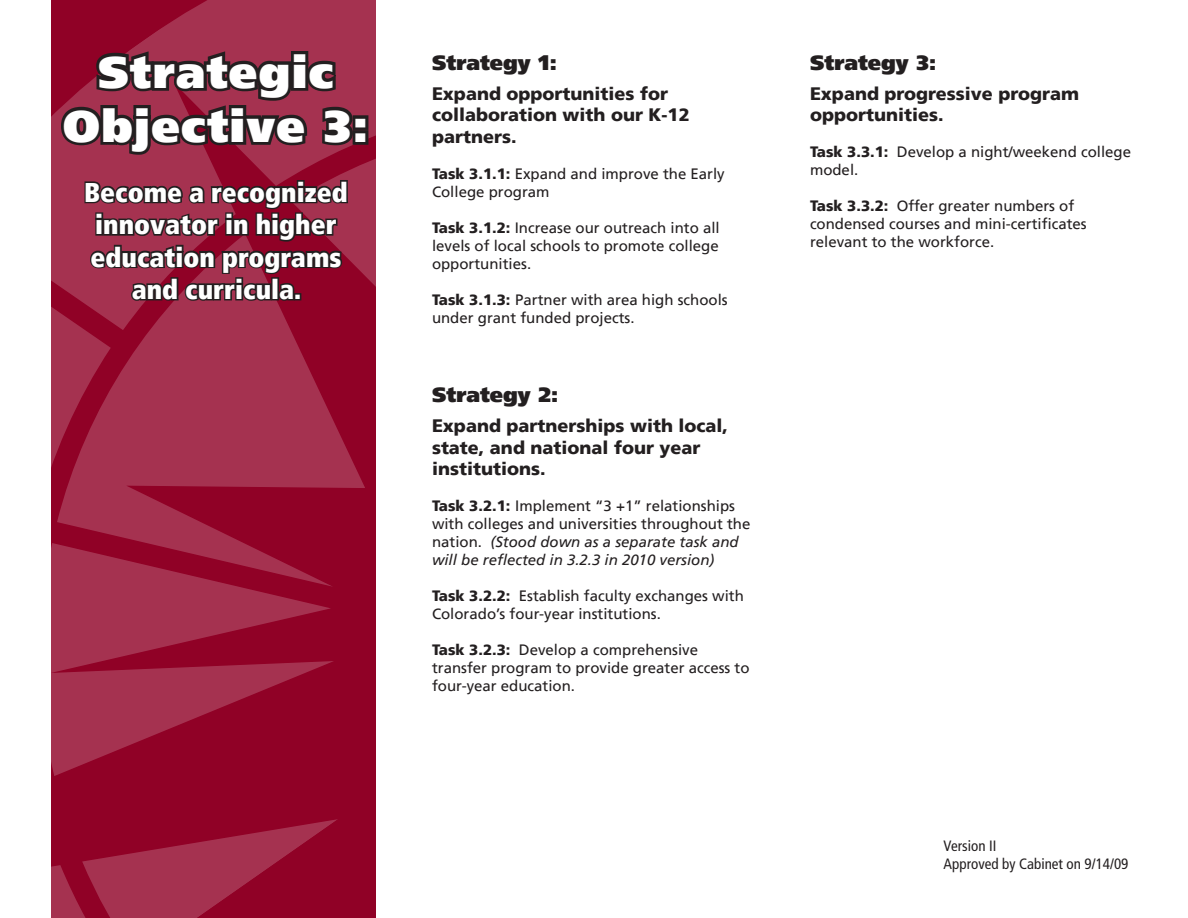
<style>
.page{position:relative;width:1188px;height:918px;background:#fff}
.page>*{position:absolute;margin:0;border:0;box-sizing:border-box;transform-origin:0 0}
.t1{font:900 45px/54px "Frutiger LT";letter-spacing:.03em;color:#fff;text-align:center}
.t2{font:900 condensed 27px/32.4px "Frutiger LT";color:#fff;text-align:center}
.t3{font:900 21px "Frutiger LT";color:#231f20}
.t4{font:900 18px/21.6px "Frutiger LT";color:#231f20}
.t5{font:15px/18px "Frutiger LT";color:#231f20}
.t6{font:condensed 15px/18px "Frutiger LT";color:#231f20}
.s1{font-weight:900}
.s2{font-style:italic}
</style>
<div class="page">
<svg style="left:51px;top:0;width:325px;height:918px;background:#9a193b"></svg>
<svg style="left:57px;top:40px;width:314px;height:263px;background:#762339"></svg>
<div style="left:294px;top:293px;width:7px;height:7px;border:3px solid #231f20"></div>
<h1 class="t1" style="left:63px;top:45px;width:307px">Strategic<br>Objective 3:</h1>
<h2 class="t2" style="left:84px;top:176px;width:265px">Become a recognized innovator in higher education programs and curricula.</h2>
<h3 class="t3" style="left:432px;top:50px;width:127px">Strategy 1:</h3>
<p class="t4" style="left:432px;top:83px;width:259px">Expand opportunities for collaboration with our K-12 partners.</p>
<p class="t5" style="left:432px;top:165px;width:294px"><span class="s1">Task 3.1.1:</span> Expand and improve the Early<br>College program</p>
<p class="t5" style="left:432px;top:219px;width:289px;text-align:justify"><span class="s1">Task 3.1.2:</span> Increase our outreach into all levels of local schools to promote college opportunities.</p>
<p class="t5" style="left:432px;top:291px;width:297px"><span class="s1">Task 3.1.3:</span> Partner with area high schools under grant funded projects.</p>
<h3 class="t3" style="left:432px;top:382px;width:128px">Strategy 2:</h3>
<p class="t4" style="left:432px;top:415px;width:298px">Expand partnerships with local, state, and national four year institutions.</p>
<p class="t5" style="left:432px;top:497px;width:320px"><span class="s1">Task 3.2.1:</span> Implement “3 +1” relationships with colleges and universities throughout the nation. <span class="s2">(Stood down as a separate task and will be reflected in 3.2.3 in 2010 version)</span></p>
<p class="t5" style="left:432px;top:587px;width:313px"><span class="s1">Task 3.2.2:</span> Establish faculty exchanges with<br>Colorado’s four-year institutions.</p>
<p class="t5" style="left:432px;top:641px;width:319px"><span class="s1">Task 3.2.3:</span> Develop a comprehensive transfer program to provide greater access to four-year education.</p>
<h3 class="t3" style="left:810px;top:50px;width:128px">Strategy 3:</h3>
<p class="t4" style="left:810px;top:83px;width:271px">Expand progressive program opportunities.</p>
<p class="t5" style="left:810px;top:143px;width:323px"><span class="s1">Task 3.3.1:</span> Develop a night/weekend college model.</p>
<p class="t5" style="left:810px;top:197px;width:278px"><span class="s1">Task 3.3.2:</span> Offer greater numbers of condensed courses and mini-certificates relevant to the workforce.</p>
<p class="t6" style="left:944px;top:836px;width:186px">Version II<br>Approved by Cabinet on 9/14/09</p>
</div>
